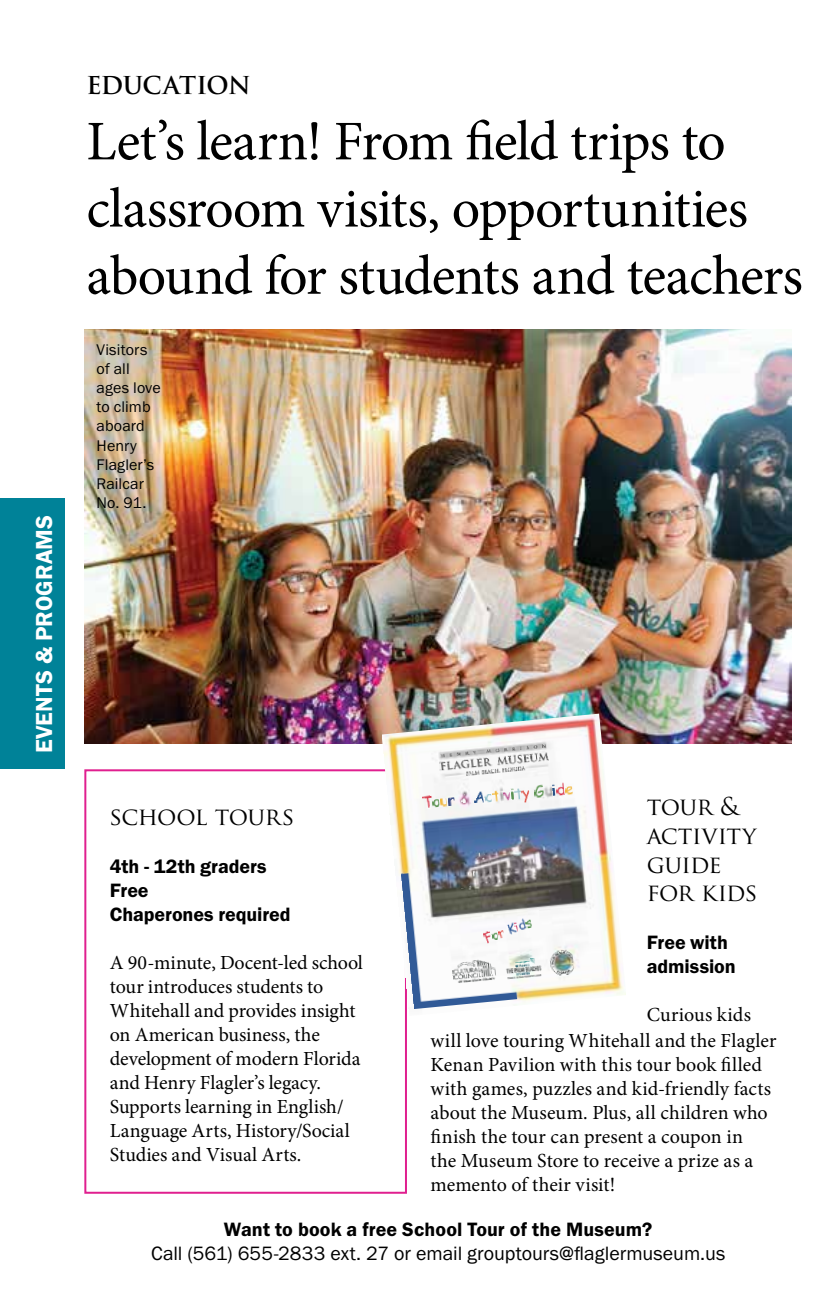
<style>
.page{position:relative;width:828px;height:1296px;background:#fff}
.page>*{position:absolute;margin:0;border:0;box-sizing:border-box;transform-origin:0 0}
.t1{font:56px/67.2px "Minion Pro";letter-spacing:-.02em;color:#000}
.t2{font:24px/28.8px "Trajan Pro";letter-spacing:-.025em;color:#000}
.t3{font:24px "Franklin Gothic URW Dem";letter-spacing:.005em;color:#fff}
.t4{font:700 24px "Trajan Pro";letter-spacing:-.025em;color:#000}
.t5{font:20px/24px "Minion Pro";letter-spacing:.005em;color:#000}
.t6{font:20px/24px "Franklin Gothic URW Dem";color:#000}
.t7{font:20px "Franklin Gothic URW Boo";color:#000}
.t8{font:16px/19.2px "Franklin Gothic URW Boo";letter-spacing:.01em;color:#000}
</style>
<div class="page">
<div style="left:0;top:498px;width:65px;height:271px;background:#008298"></div>
<div style="left:84px;top:769px;width:323px;height:425px;border:2px solid #e01f8f"></div>
<img style="left:84px;top:330px;width:708px;height:413px">
<img style="left:382px;top:714px;width:244px;height:302px">
<img style="left:401px;top:862px;width:131px;height:147px">
<img style="left:451px;top:949px;width:124px;height:37px">
<img style="left:438px;top:744px;width:112px;height:35px">
<img style="left:515px;top:965px;width:15px;height:11px">
<img style="left:458px;top:852px;width:30px;height:38px">
<svg style="left:525px;top:919px;width:7px;height:9px"></svg>
<img style="left:515px;top:958px;width:20px;height:7px">
<svg style="left:422px;top:793px;width:44px;height:15px"></svg>
<svg style="left:483px;top:930px;width:21px;height:14px"></svg>
<svg style="left:552px;top:783px;width:21px;height:13px"></svg>
<svg style="left:473px;top:785px;width:71px;height:18px"></svg>
<svg style="left:514px;top:922px;width:4px;height:10px"></svg>
<p class="t3" style="left:29px;top:753px;width:240px;rotate:-90deg">EVENTS &amp; PROGRAMS</p>
<p class="t4" style="left:86px;top:70px;width:166px">EDUCATION</p>
<h1 class="t1" style="left:86px;top:108px;width:718px">Let’s learn! From field trips to classroom visits, opportunities abound for students and teachers</h1>
<p class="t8" style="left:97px;top:339px;width:66px">Visitors of all ages love to climb aboard<br>Henry<br>Flagler’s<br>Railcar<br>No. 91.</p>
<p class="t2" style="left:110px;top:802px;width:186px">SCHOOL TOURS</p>
<p class="t6" style="left:110px;top:854px;width:182px">4th - 12th graders<br>Free<br>Chaperones required</p>
<p class="t5" style="left:110px;top:951px;width:255px">A 90-minute, Docent-led school tour introduces students to<br>Whitehall and provides insight on American business, the development of modern Florida and Henry Flagler’s legacy.<br>Supports learning in English/<br>Language Arts, History/Social<br>Studies and Visual Arts.</p>
<p class="t2" style="left:647px;top:792px;width:112px">TOUR &amp;<br>ACTIVITY<br>GUIDE<br>FOR KIDS</p>
<p class="t6" style="left:647px;top:930px;width:90px">Free with admission</p>
<p class="t5" style="left:431px;top:1003px;width:347px;text-indent:216px">Curious kids will love touring Whitehall and the Flagler Kenan Pavilion with this tour book filled with games, puzzles and kid-friendly facts about the Museum. Plus, all children who finish the tour can present a coupon in<br>the Museum Store to receive a prize as a memento of their visit!</p>
<p class="t6" style="left:224px;top:1217px;width:430px">Want to book a free School Tour of the Museum?</p>
<p class="t7" style="left:151px;top:1241px;width:576px">Call (561) 655-2833 ext. 27 or email grouptours@flaglermuseum.us</p>
</div>
